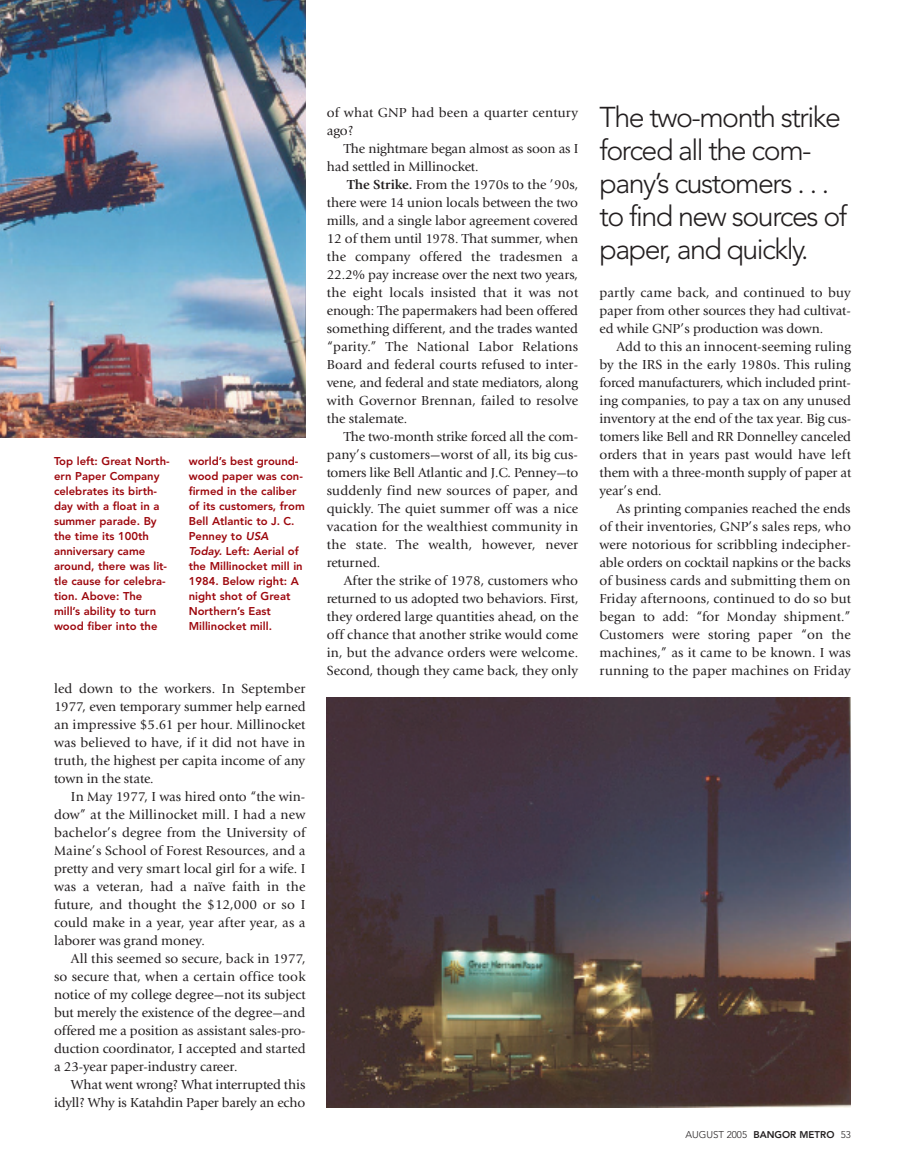
<style>
.page{position:relative;width:905px;height:1175px;background:#fff}
.page>*{position:absolute;margin:0;border:0;box-sizing:border-box;transform-origin:0 0}
.t1{font:300 28.5px/33px "Avenir";letter-spacing:-.05em;color:#231f20}
.t2{font:13.5px/18px "Giovanni ITC";letter-spacing:-.005em;color:#231f20;text-align:justify}
.t3{font:800 11.25px/15px "Avenir";color:#9d070d}
.t4{font:300 9.75px "Avenir";color:#231f20}
.s1{font-style:italic}
.s2{font-weight:700}
.s3{font-weight:800}
</style>
<div class="page">
<img style="left:327px;top:697px;width:523px;height:410px">
<img style="left:0;top:0;width:305px;height:438px">
<p class="t3" style="left:54px;top:454px;width:117px">Top left: Great North&shy;ern Paper Company celebrates its birth&shy;day with a float in a summer parade. By the time its 100th anniversary came around, there was lit&shy;tle cause for celebra&shy;tion. Above: The mill’s ability to turn wood fiber into the</p>
<p class="t3" style="left:189px;top:454px;width:117px">world’s best ground&shy;wood paper was con&shy;firmed in the caliber of its customers, from<br>Bell Atlantic to J. C.<br>Penney to <span class="s1">USA<br>Today.</span> Left: Aerial of the Millinocket mill in<br>1984. Below right: A night shot of Great<br>Northern’s East<br>Millinocket mill.</p>
<p class="t2" style="left:54px;top:679px;width:253px">led down to the workers. In September 1977, even temporary summer help earned an impressive $5.61 per hour. Millinocket was believed to have, if it did not have in truth, the highest per capita income of any town in the state.</p>
<p class="t2" style="left:54px;top:787px;width:253px;text-indent:17px">In May 1977, I was hired onto “the win&shy;dow” at the Millinocket mill. I had a new bachelor’s degree from the University of Maine’s School of Forest Resources, and a pretty and very smart local girl for a wife. I was a veteran, had a naïve faith in the future, and thought the $12,000 or so I could make in a year, year after year, as a laborer was grand money.</p>
<p class="t2" style="left:54px;top:949px;width:253px;text-indent:17px">All this seemed so secure, back in 1977, so secure that, when a certain office took notice of my college degree—not its subject but merely the existence of the degree—and offered me a position as assistant sales-pro&shy;duction coordinator, I accepted and started a 23-year paper-industry career.</p>
<p class="t2" style="left:54px;top:1075px;width:253px;text-align:right">What went wrong? What interrupted this idyll? Why is Katahdin Paper barely an echo</p>
<p class="t2" style="left:327px;top:103px;width:253px">of what GNP had been a quarter century ago?</p>
<p class="t2" style="left:327px;top:139px;width:253px;text-indent:17px">The nightmare began almost as soon as I had settled in Millinocket.</p>
<p class="t2" style="left:327px;top:175px;width:253px;text-indent:20px"><span class="s2">The Strike.</span> From the 1970s to the ’90s, there were 14 union locals between the two mills, and a single labor agreement covered 12 of them until 1978. That summer, when the company offered the tradesmen a 22.2% pay increase over the next two years, the eight locals insisted that it was not enough: The papermakers had been offered something different, and the trades wanted “parity.” The National Labor Relations Board and federal courts refused to inter&shy;vene, and federal and state mediators, along with Governor Brennan, failed to resolve the stalemate.</p>
<p class="t2" style="left:327px;top:427px;width:253px;text-indent:17px">The two-month strike forced all the com&shy;pany’s customers—worst of all, its big cus&shy;tomers like Bell Atlantic and J.C. Penney—to suddenly find new sources of paper, and quickly. The quiet summer off was a nice vacation for the wealthiest community in the state. The wealth, however, never returned.</p>
<p class="t2" style="left:327px;top:571px;width:253px;text-indent:17px">After the strike of 1978, customers who returned to us adopted two behaviors. First, they ordered large quantities ahead, on the off chance that another strike would come in, but the advance orders were welcome.<br>Second, though they came back, they only</p>
<h1 class="t1" style="left:599px;top:103px;width:249px">The two-month strike forced all the com&shy;pany’s customers . . . to find new sources of paper, and quickly.</h1>
<p class="t2" style="left:599px;top:283px;width:253px">partly came back, and continued to buy paper from other sources they had cultivat&shy;ed while GNP’s production was down.</p>
<p class="t2" style="left:599px;top:337px;width:253px;text-indent:17px">Add to this an innocent-seeming ruling by the IRS in the early 1980s. This ruling forced manufacturers, which included print&shy;ing companies, to pay a tax on any unused inventory at the end of the tax year. Big cus&shy;tomers like Bell and RR Donnelley canceled orders that in years past would have left them with a three-month supply of paper at year’s end.</p>
<p class="t2" style="left:599px;top:499px;width:253px;text-indent:17px">As printing companies reached the ends of their inventories, GNP’s sales reps, who were notorious for scribbling indecipher&shy;able orders on cocktail napkins or the backs of business cards and submitting them on Friday afternoons, continued to do so but began to add: “for Monday shipment.” Customers were storing paper “on the machines,” as it came to be known. I was running to the paper machines on Friday</p>
<p class="t4" style="left:685px;top:1130px;width:167px">AUGUST 2005 <span class="s3">BANGOR METRO</span> 53</p>
</div>
